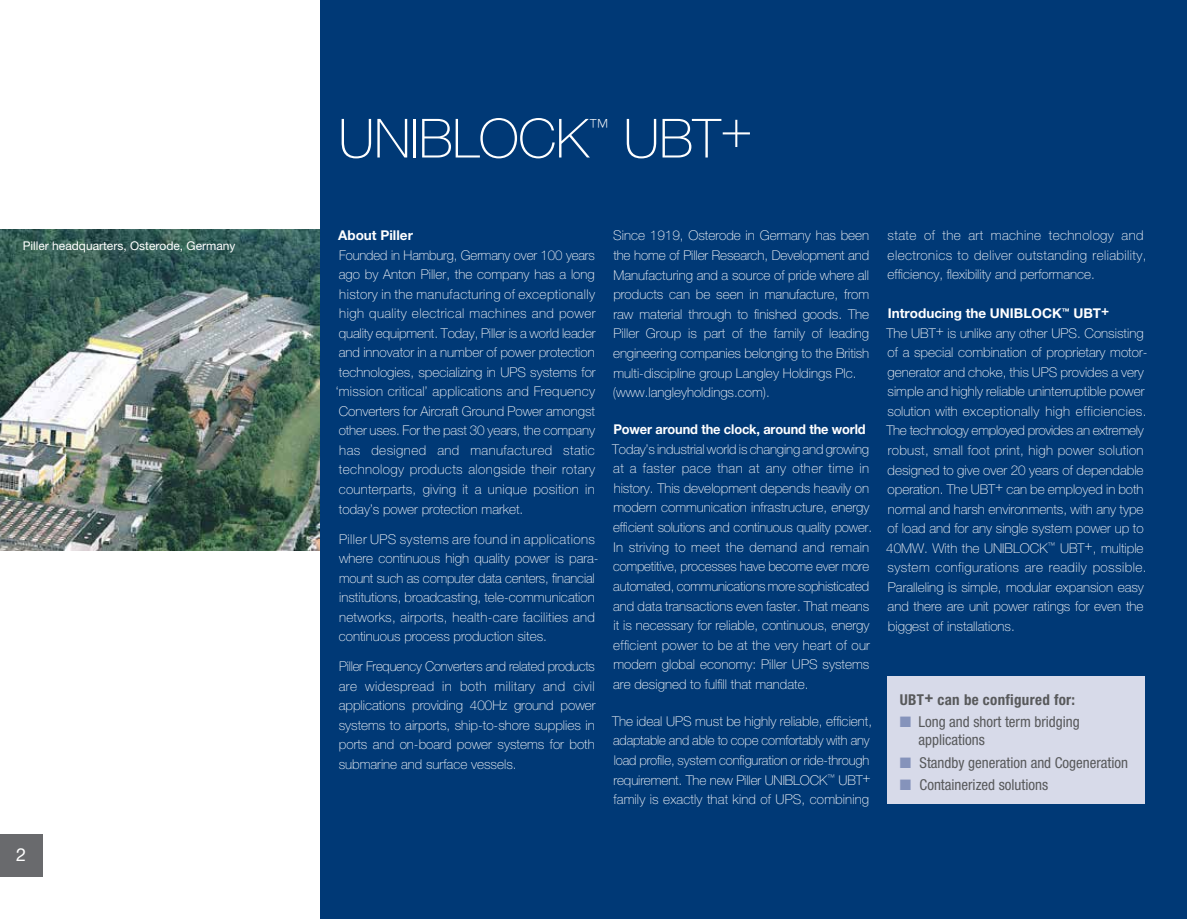
<style>
.page{position:relative;width:1187px;height:919px;background:#fff}
.page>*{position:absolute;margin:0;border:0;box-sizing:border-box;transform-origin:0 0}
.t1{font:100 54px "Helvetica Neue";letter-spacing:-.01em;color:#fff}
.t2{font:100 21px "Helvetica Neue";color:#fff}
.t3{font:18px "Helvetica Neue";color:#fff}
.t4{font:condensed 15px/18px "Helvetica Neue";color:#58595b}
.t5{font:700 condensed 15px "Helvetica Neue";letter-spacing:.02em;color:#58595b}
.t6{font:100 13.5px/19.5px "Helvetica Neue";color:#fff}
.t7{font:100 13.5px/19.5px "Helvetica Neue";letter-spacing:.03em;color:#fff}
.t8{font:700 13.5px "Helvetica Neue";letter-spacing:-.01em;color:#fff;scale:.95 1}
.t9{font:700 13.5px "Helvetica Neue";letter-spacing:-.01em;color:#fff}
.t10{font:12px "Helvetica Neue";color:#fff}
.s1{font-weight:700}
.s2{color:#8593bb}
</style>
<div class="page">
<img style="left:0;top:230px;width:320px;height:321px">
<div style="left:320px;top:0;width:866px;height:918px;background:#003976"></div>
<div style="left:887px;top:676px;width:257px;height:128px;background:#d7dae9"></div>
<div style="left:0;top:833px;width:43px;height:43px;background:#696a6d"></div>
<p class="t10" style="left:23px;top:238px;width:214px">Piller headquarters, Osterode, Germany</p>
<h3 class="t3" style="left:16px;top:843px;width:12px">2</h3>
<h1 class="t1" style="left:338px;top:108px;width:252px">UNIBLOCK</h1>
<h2 class="t2" style="left:588px;top:114px;width:22px">™</h2>
<h1 class="t1" style="left:623px;top:108px;width:131px">UBT+</h1>
<p class="t9" style="left:338px;top:227px;width:76px">About Piller</p>
<p class="t6" style="left:336px;top:245px;width:261px;text-align:justify">Founded in Hamburg, Germany over 100 years ago by Anton Piller, the company has a long history in the manufacturing of exceptionally high quality electrical machines and power quality equipment. Today, Piller is a world leader and innovator in a number of power protection technologies, specializing in UPS systems for ‘mission critical’ applications and Frequency Converters for Aircraft Ground Power amongst other uses. For the past 30 years, the company has designed and manufactured static technology products alongside their rotary counterparts, giving it a unique position in today’s power protection market.</p>
<p class="t6" style="left:339px;top:529px;width:261px">Piller UPS systems are found in applications where continuous high quality power is para&shy;mount such as computer data centers, financial institutions, broadcasting, tele-communication networks, airports, health-care facilities and continuous process production sites.</p>
<p class="t6" style="left:339px;top:657px;width:258px;text-align:justify">Piller Frequency Converters and related products are widespread in both military and civil applications providing 400Hz ground power systems to airports, ship-to-shore supplies in ports and on-board power systems for both submarine and surface vessels.</p>
<p class="t6" style="left:613px;top:226px;width:258px">Since 1919, Osterode in Germany has been the home of Piller Research, Development and Manufacturing and a source of pride where all products can be seen in manufacture, from raw material through to finished goods. The Piller Group is part of the family of leading engineering companies belonging to the British multi-discipline group Langley Holdings Plc. (www.langleyholdings.com).</p>
<p class="t8" style="left:613px;top:421px;width:267px">Power around the clock, around the world</p>
<p class="t6" style="left:612px;top:439px;width:261px">Today’s industrial world is changing and growing at a faster pace than at any other time in history. This development depends heavily on modern communication infrastructure, energy efficient solutions and continuous quality power.<br>In striving to meet the demand and remain competitive, processes have become ever more automated, communications more sophisticated and data transactions even faster. That means it is necessary for reliable, continuous, energy efficient power to be at the very heart of our modern global economy: Piller UPS systems are designed to fulfill that mandate.</p>
<p class="t6" style="left:612px;top:711px;width:262px">The ideal UPS must be highly reliable, efficient, adaptable and able to cope comfortably with any load profile, system configuration or ride-through requirement. The new Piller UNIBLOCK<sup>™</sup> UBT+ family is exactly that kind of UPS, combining</p>
<p class="t7" style="left:887px;top:226px;width:260px">state of the art machine technology and electronics to deliver outstanding reliability, efficiency, flexibility and performance.</p>
<p class="t6" style="left:886px;top:304px;width:263px"><span class="s1">Introducing the UNIBLOCK</span><sup>™</sup> <span class="s1">UBT</span><sup>+<br></sup>The UBT+ is unlike any other UPS. Consisting of a special combination of proprietary motor&shy;generator and choke, this UPS provides a very simple and highly reliable uninterruptible power solution with exceptionally high efficiencies.<br>The technology employed provides an extremely robust, small foot print, high power solution designed to give over 20 years of dependable operation. The UBT+ can be employed in both normal and harsh environments, with any type of load and for any single system power up to 40MW. With the UNIBLOCK<sup>™</sup> UBT+, multiple system configurations are readily possible.<br>Paralleling is simple, modular expansion easy and there are unit power ratings for even the biggest of installations.</p>
<p class="t5" style="left:899px;top:690px;width:177px">UBT+ can be configured for:</p>
<p class="t4" style="left:918px;top:713px;width:163px;text-indent:-19px"><span class="s2">■</span> Long and short term bridging applications</p>
<p class="t4" style="left:899px;top:753px;width:230px"><span class="s2">■</span> Standby generation and Cogeneration</p>
<p class="t4" style="left:899px;top:775px;width:150px"><span class="s2">■</span> Containerized solutions</p>
</div>
